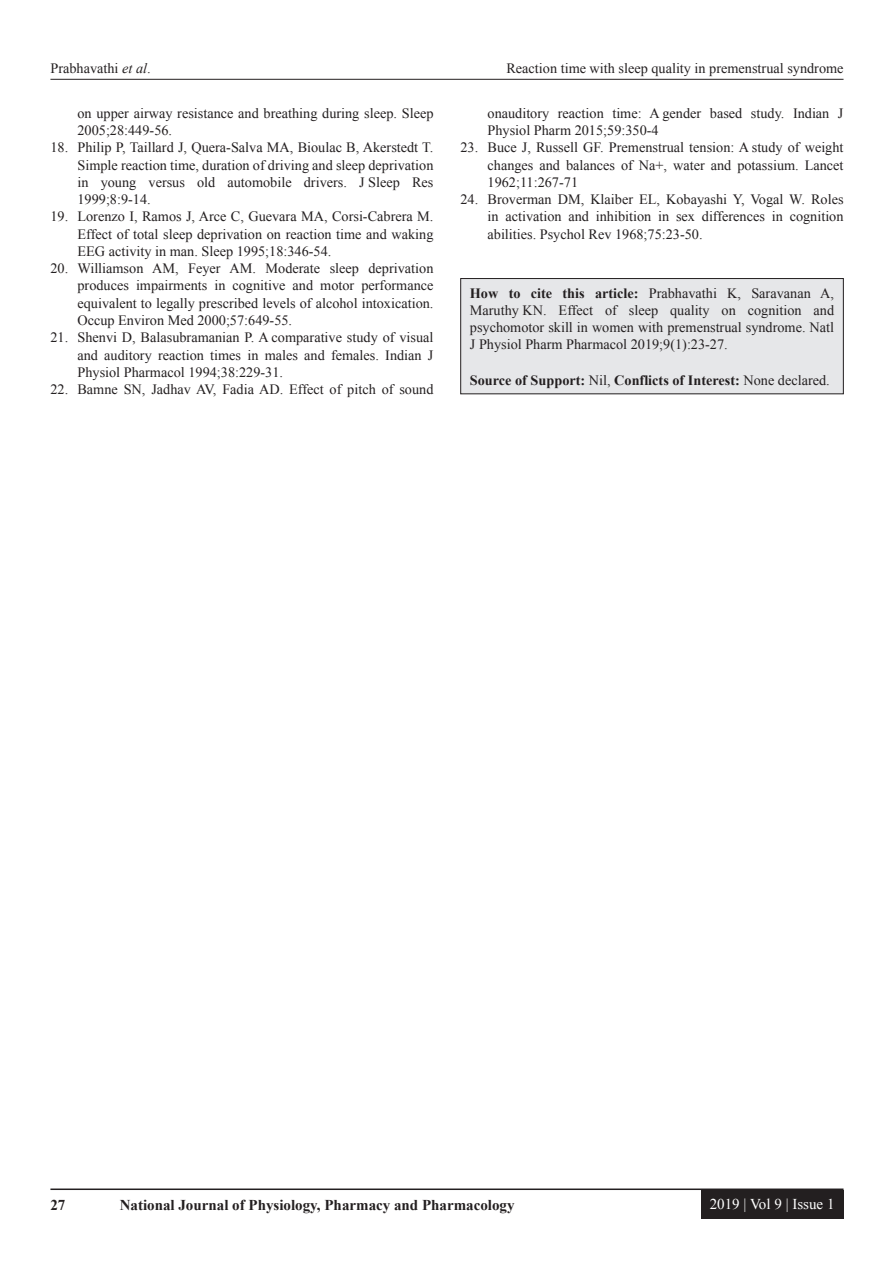
<style>
.page{position:relative;width:894px;height:1263px;background:#fff}
.page>*{position:absolute;margin:0;border:0;box-sizing:border-box;transform-origin:0 0}
.t1{font:700 15px "Times New Roman";color:#231f20}
.t2{font:15px "Times New Roman";color:#fff}
.REF{font:14.25px/17.2px "Times New Roman";color:#231f20;text-align:justify}
.HTC{font:14.25px/17.2px "Times New Roman";color:#231f20;text-align:justify}
.HTC-2{font:700 14.25px "Times New Roman";color:#231f20}
.s1{font-style:italic}
.s2{font-weight:700}
.s3{font-weight:400}
</style>
<div class="page">
<hr style="left:50px;top:79px;width:793px;height:1px;background:#231f20">
<hr style="left:50px;top:1188px;width:793px;height:2px;background:#231f20">
<div style="left:700px;top:1190px;width:143px;height:28px;background:#231f20"></div>
<div style="left:460px;top:278px;width:383px;height:116px;background:#e6e7e9"></div>
<div style="left:460px;top:278px;width:383px;height:116px;border:1px solid #231f20"></div>
<p class="REF" style="left:50px;top:59px;width:102px">Prabhavathi <span class="s1">et al</span>.</p>
<p class="REF" style="left:506px;top:59px;width:338px">Reaction time with sleep quality in premenstrual syndrome</p>
<p class="REF" style="left:77px;top:104px;width:357px">on upper airway resistance and breathing during sleep. Sleep<br>2005;28:449-56.</p>
<p class="REF" style="left:77px;top:139px;width:357px;text-indent:-27px">18. Philip P, Taillard J, Quera-Salva MA, Bioulac B, Akerstedt T.<br>Simple reaction time, duration of driving and sleep deprivation in young versus old automobile drivers. J Sleep Res 1999;8:9-14.</p>
<p class="REF" style="left:77px;top:208px;width:357px;text-indent:-27px">19. Lorenzo I, Ramos J, Arce C, Guevara MA, Corsi-Cabrera M.<br>Effect of total sleep deprivation on reaction time and waking EEG activity in man. Sleep 1995;18:346-54.</p>
<p class="REF" style="left:77px;top:260px;width:357px;text-indent:-27px">20. Williamson AM, Feyer AM. Moderate sleep deprivation produces impairments in cognitive and motor performance equivalent to legally prescribed levels of alcohol intoxication.<br>Occup Environ Med 2000;57:649-55.</p>
<p class="REF" style="left:77px;top:329px;width:357px;text-indent:-27px">21. Shenvi D, Balasubramanian P. A comparative study of visual and auditory reaction times in males and females. Indian J Physiol Pharmacol 1994;38:229-31.</p>
<p class="REF" style="left:50px;top:380px;width:384px">22. Bamne SN, Jadhav AV, Fadia AD. Effect of pitch of sound</p>
<p class="REF" style="left:487px;top:104px;width:357px">onauditory reaction time: A gender based study. Indian J<br>Physiol Pharm 2015;59:350-4</p>
<p class="REF" style="left:487px;top:139px;width:357px;text-indent:-27px">23. Buce J, Russell GF. Premenstrual tension: A study of weight changes and balances of Na+, water and potassium. Lancet 1962;11:267-71</p>
<p class="REF" style="left:487px;top:191px;width:357px;text-indent:-27px">24. Broverman DM, Klaiber EL, Kobayashi Y, Vogal W. Roles in activation and inhibition in sex differences in cognition abilities. Psychol Rev 1968;75:23-50.</p>
<p class="HTC" style="left:469px;top:284px;width:365px"><span class="s2">How to cite this article:</span> Prabhavathi K, Saravanan A, Maruthy KN. Effect of sleep quality on cognition and psychomotor skill in women with premenstrual syndrome. Natl J Physiol Pharm Pharmacol 2019;9(1):23-27.</p>
<p class="HTC-2" style="left:469px;top:370px;width:361px">Source of Support: <span class="s3">Nil,</span> Conflicts of Interest: <span class="s3">None declared.</span></p>
<p class="t1" style="left:50px;top:1194px;width:16px">27</p>
<p class="t1" style="left:120px;top:1194px;width:396px">National Journal of Physiology, Pharmacy and Pharmacology</p>
<p class="t2" style="left:709px;top:1194px;width:126px">2019 | Vol 9 | Issue 1</p>
</div>
